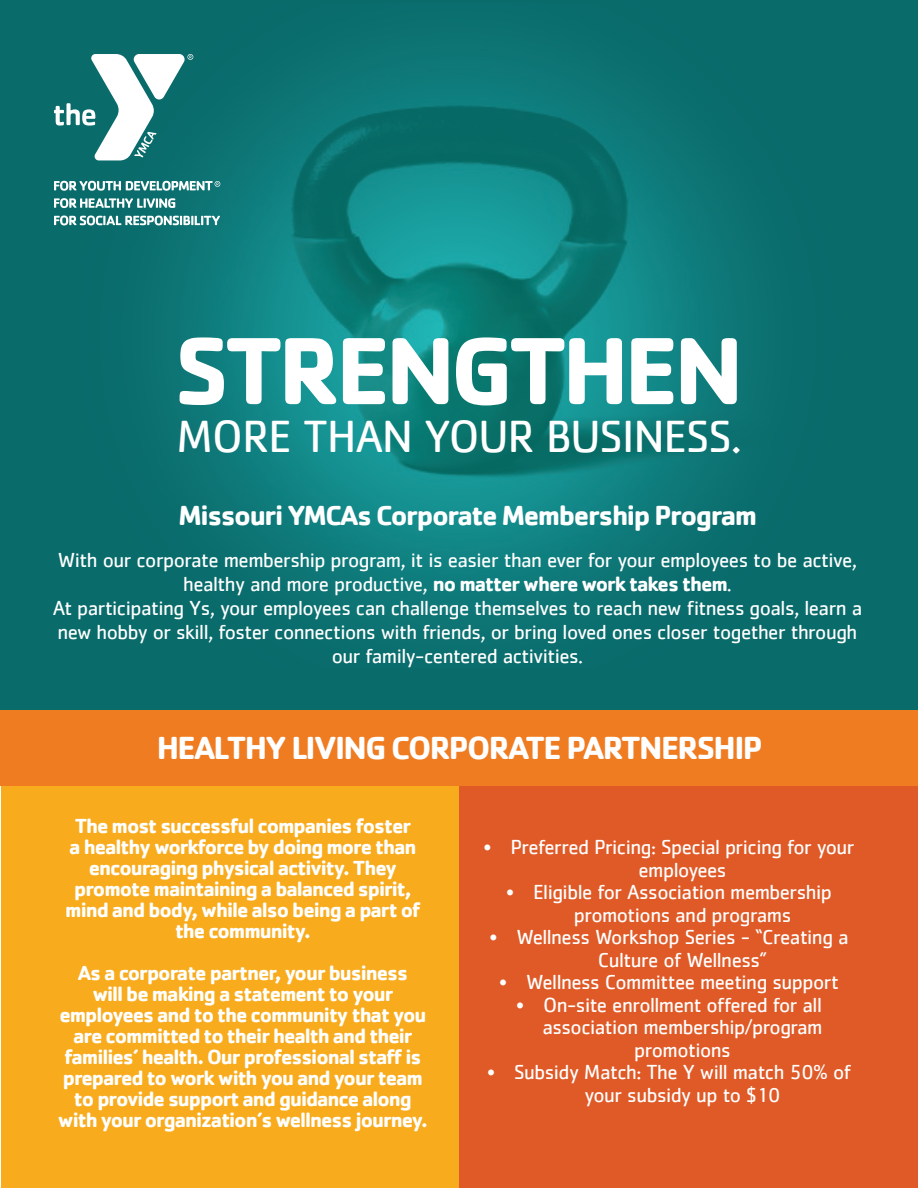
<style>
.page{position:relative;width:918px;height:1188px;background:#fff}
.page>*{position:absolute;margin:0;border:0;box-sizing:border-box;transform-origin:0 0}
.t1{font:700 98.85px "Cachet";letter-spacing:-.05em;color:#fff}
.t2{font:46.5px "Cachet";letter-spacing:-.025em;color:#fff}
.t3{font:700 33px "Cachet";letter-spacing:-.05em;color:#fff}
.t4{font:700 28.5px "Cachet";letter-spacing:-.05em;color:#fff}
.t5{font:21px/22.5px "Cachet";letter-spacing:-.025em;color:#fff}
.Pa0{font:700 21px/21px "Cachet";letter-spacing:-.05em;color:#fff;text-align:center}
.s1{font-weight:700}
</style>
<div class="page">
<div style="left:0;top:0;width:918px;height:710px;background:#0a6b6b"></div>
<img style="left:54px;top:55px;width:685px;height:562px">
<svg style="left:54px;top:54px;width:139px;height:106px"></svg>
<svg style="left:54px;top:198px;width:121px;height:10px"></svg>
<svg style="left:54px;top:216px;width:166px;height:9px"></svg>
<svg style="left:54px;top:181px;width:166px;height:10px"></svg>
<div style="left:1px;top:786px;width:459px;height:402px;background:#f8ac1d"></div>
<div style="left:459px;top:786px;width:459px;height:402px;background:#df5a27"></div>
<div style="left:1px;top:710px;width:917px;height:76px;background:#f07c22"></div>
<p class="t1" style="left:174px;top:307px;width:571px">STRENGTHEN</p>
<p class="t2" style="left:176px;top:410px;width:567px">MORE THAN YOUR BUSINESS.</p>
<p class="t4" style="left:179px;top:497px;width:580px">Missouri YMCAs Corporate Membership Program</p>
<p class="t5" style="left:58px;top:547px;width:801px;line-height:24px;text-align:center">With our corporate membership program, it is easier than ever for your employees to be active, healthy and more productive, <span class="s1">no matter where work takes them</span>.</p>
<p class="t5" style="left:53px;top:595px;width:811px;line-height:24px;text-align:center">At participating Ys, your employees can challenge themselves to reach new fitness goals, learn a new hobby or skill, foster connections with friends, or bring loved ones closer together through our family-centered activities.</p>
<p class="t3" style="left:157px;top:727px;width:608px">HEALTHY LIVING CORPORATE PARTNERSHIP</p>
<p class="Pa0" style="left:65px;top:815px;width:357px">The most successful companies foster<br>a healthy workforce by doing more than encouraging physical activity. They promote maintaining a balanced spirit, mind and body, while also being a part of the community.</p>
<p class="Pa0" style="left:58px;top:962px;width:372px">As a corporate partner, your business<br>will be making a statement to your employees and to the community that you are committed to their health and their families’ health. Our professional staff is prepared to work with you and your team to provide support and guidance along with your organization’s wellness journey.</p>
<p class="t5" style="left:639px;top:836px;width:218px;text-indent:-155px">• Preferred Pricing: Special pricing for your employees</p>
<p class="t5" style="left:574px;top:881px;width:260px;text-indent:-68px">• Eligible for Association membership promotions and programs</p>
<p class="t5" style="left:598px;top:926px;width:252px;text-indent:-108px">• Wellness Workshop Series - “Creating a<br>Culture of Wellness”</p>
<p class="t5" style="left:499px;top:971px;width:341px">• Wellness Committee meeting support</p>
<p class="t5" style="left:516px;top:993px;width:307px">• On-site enrollment offered for all</p>
<p class="t5" style="left:542px;top:1016px;width:282px">association membership/program</p>
<p class="t5" style="left:634px;top:1038px;width:98px">promotions</p>
<p class="t5" style="left:585px;top:1061px;width:268px;text-indent:-98px">• Subsidy Match: The Y will match 50% of your subsidy up to $10</p>
</div>
